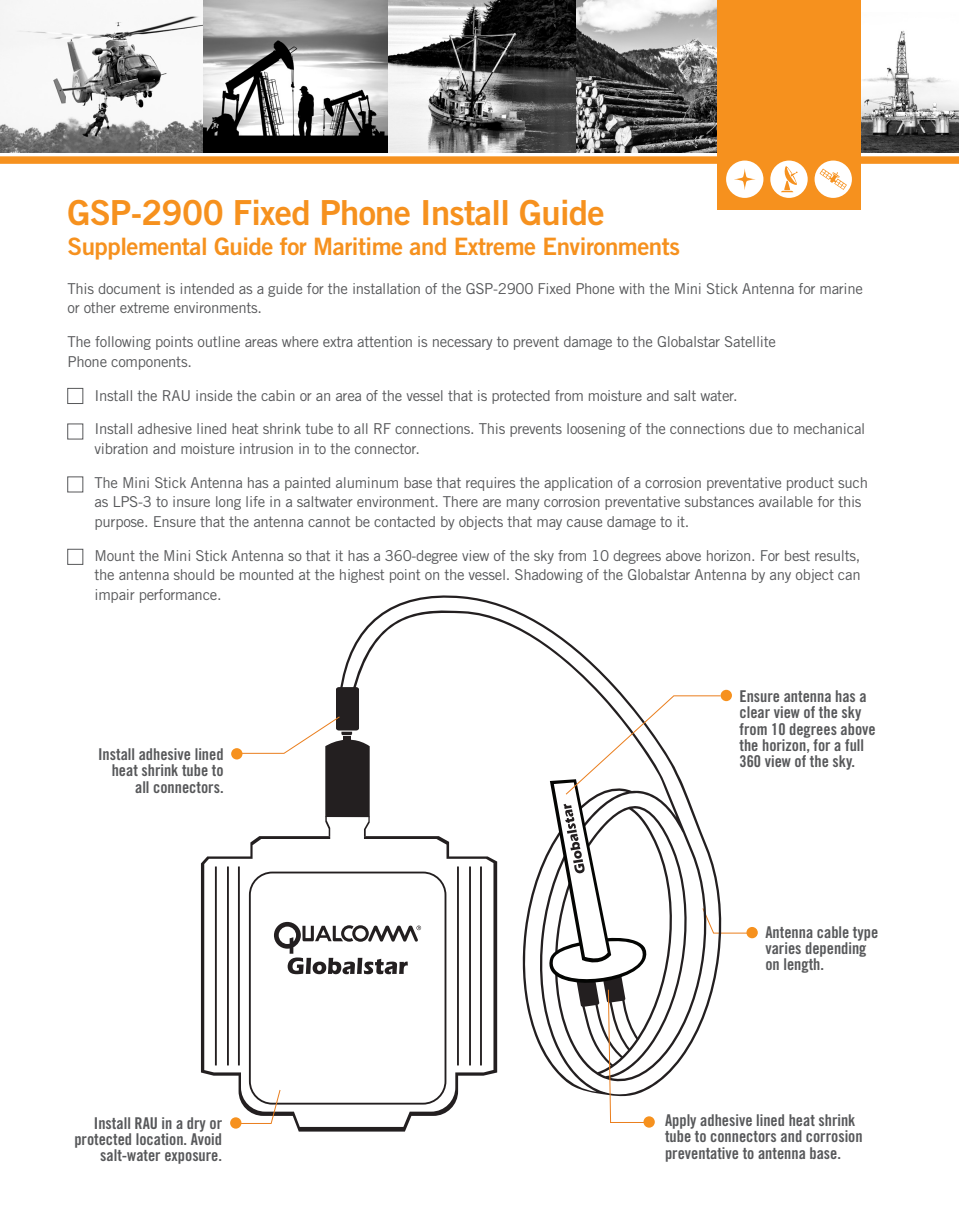
<style>
.page{position:relative;width:959px;height:1229px;background:#fff}
.page>*{position:absolute;margin:0;border:0;box-sizing:border-box;transform-origin:0 0}
.t1{font:34.5px "Trade Gothic Bold Two";letter-spacing:-.02em;color:#f6911e}
.t2{font:24px "Trade Gothic Bold Two";letter-spacing:-.02em;color:#f6911e}
.t3{font:16.2px/16.2px "Trade Gothic Bold Cond Twenty";color:#57585a}
.t4{font:15px/19.5px "Trade Gothic";letter-spacing:-.02em;color:#57585a}
</style>
<div class="page">
<img style="left:0;top:0;width:356px;height:152px">
<div style="left:0;top:156px;width:958px;height:8px;background:#f6911e"></div>
<img style="left:860px;top:13px;width:98px;height:139px">
<img style="left:356px;top:0;width:220px;height:152px">
<img style="left:576px;top:0;width:141px;height:152px">
<div style="left:717px;top:0;width:143px;height:209px;background:#f6911e"></div>
<svg style="left:726px;top:161px;width:125px;height:37px"></svg>
<div style="left:67px;top:388px;width:16px;height:16px;background:#fff;border:1px solid #57585a"></div>
<div style="left:67px;top:423px;width:16px;height:16px;background:#fff;border:1px solid #57585a"></div>
<div style="left:67px;top:476px;width:16px;height:16px;background:#fff;border:1px solid #57585a"></div>
<div style="left:67px;top:549px;width:16px;height:16px;background:#fff;border:1px solid #57585a"></div>
<div style="left:746px;top:927px;width:11px;height:11px;background:#f6911e;border-radius:50%"></div>
<svg style="left:340px;top:595px;width:384px;height:478px"></svg>
<svg style="left:201px;top:836px;width:296px;height:295px"></svg>
<svg style="left:204px;top:736px;width:289px;height:390px"></svg>
<svg style="left:234px;top:873px;width:210px;height:251px"></svg>
<div style="left:230px;top:1117px;width:11px;height:11px;background:#f6911e;border-radius:50%"></div>
<svg style="left:235px;top:687px;width:135px;height:149px"></svg>
<div style="left:231px;top:748px;width:11px;height:11px;background:#f6911e;border-radius:50%"></div>
<div style="left:643px;top:1116px;width:11px;height:11px;background:#f6911e;border-radius:50%"></div>
<svg style="left:540px;top:695px;width:211px;height:428px"></svg>
<div style="left:720px;top:690px;width:12px;height:11px;background:#f6911e;border-radius:50%"></div>
<p class="t1" style="left:68px;top:191px;width:538px">GSP-2900 Fixed Phone Install Guide</p>
<p class="t2" style="left:68px;top:231px;width:614px">Supplemental Guide for Maritime and Extreme Environments</p>
<p class="t4" style="left:68px;top:278px;width:797px">This document is intended as a guide for the installation of the GSP-2900 Fixed Phone with the Mini Stick Antenna for marine or other extreme environments.</p>
<p class="t4" style="left:68px;top:332px;width:710px">The following points outline areas where extra attention is necessary to prevent damage to the Globalstar Satellite<br>Phone components.</p>
<p class="t4" style="left:94px;top:385px;width:644px">Install the RAU inside the cabin or an area of the vessel that is protected from moisture and salt water.</p>
<p class="t4" style="left:94px;top:419px;width:772px">Install adhesive lined heat shrink tube to all RF connections. This prevents loosening of the connections due to mechanical vibration and moisture intrusion in to the connector.</p>
<p class="t4" style="left:94px;top:472px;width:775px">The Mini Stick Antenna has a painted aluminum base that requires the application of a corrosion preventative product such as LPS-3 to insure long life in a saltwater environment. There are many corrosion preventative substances available for this purpose. Ensure that the antenna cannot be contacted by objects that may cause damage to it.</p>
<p class="t4" style="left:94px;top:545px;width:767px;text-align:justify">Mount the Mini Stick Antenna so that it has a 360-degree view of the sky from 10 degrees above horizon. For best results, the antenna should be mounted at the highest point on the vessel. Shadowing of the Globalstar Antenna by any object can impair performance.</p>
<p class="t3" style="left:98px;top:746px;width:127px;text-align:right">Install adhesive lined heat shrink tube to</p>
<p class="t3" style="left:135px;top:778px;width:90px">all connectors.</p>
<p class="t3" style="left:74px;top:1114px;width:149px;text-align:right">Install RAU in a dry or protected location. Avoid salt-water exposure.</p>
<p class="t3" style="left:739px;top:688px;width:138px">Ensure antenna has a clear view of the sky from 10 degrees above</p>
<p class="t3" style="left:739px;top:736px;width:126px">the horizon, for a full<br>360 view of the sky.</p>
<p class="t3" style="left:765px;top:923px;width:114px">Antenna cable type varies depending</p>
<p class="t3" style="left:765px;top:956px;width:60px">on length.</p>
<p class="t3" style="left:665px;top:1112px;width:199px">Apply adhesive lined heat shrink tube to connectors and corrosion preventative to antenna base.</p>
</div>
